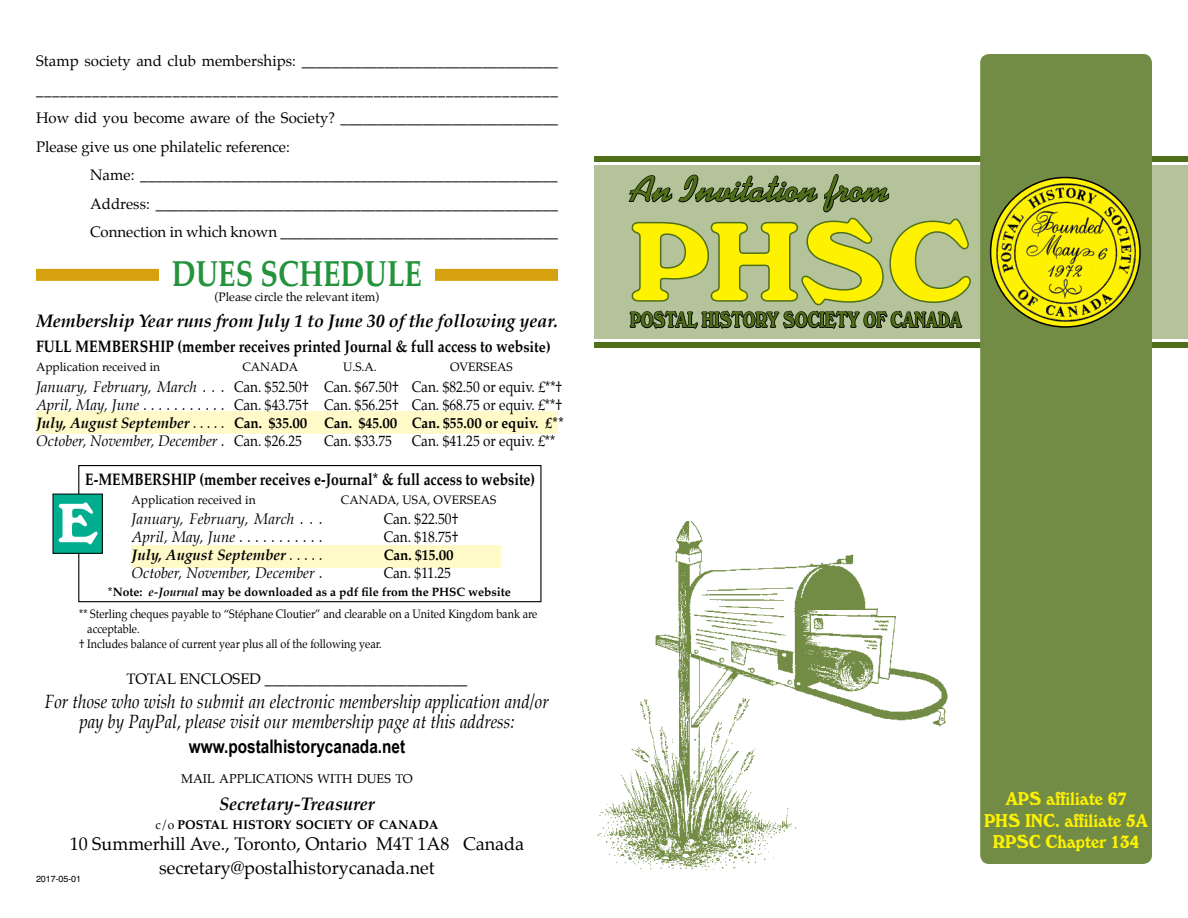
<style>
.page{position:relative;width:1188px;height:918px;background:#fff}
.page>*{position:absolute;margin:0;border:0;box-sizing:border-box;transform-origin:0 0}
.t1{font:108px "Windsor BT";color:#fff200}
.t2{font:54px "Windsor BT";color:#fff}
.t3{font:700 36px "Kaufmann BT";color:#4f6f19}
.t4{font:700 36px "Palatino";color:#24933c;scale:.8 1}
.t5{font:21px "Windsor BT";color:#4f6f19;scale:.7 1}
.t6{font:italic 18.75px/19.5px "Palatino";color:#000;text-align:center;scale:.9 1}
.t7{font:700 18.75px "Arial Narrow";color:#000}
.t8{font:18px "Palatino";color:#000}
.t9{font:italic 700 18px "Palatino";color:#000}
.t10{font:18px "Windsor BT";color:#fff200;scale:.85 1}
.t11{font:700 16.5px "Palatino";color:#000;scale:.85 1}
.t12{font:700 16.5px "Palatino";color:#000;scale:.84 1}
.t13{font:15px "Palatino";color:#000}
.t14{font:15px "Palatino";color:#000;scale:.9 1}
.t15{font:italic 15px "Palatino";color:#000}
.t16{font:700 15px "Palatino";color:#000;scale:.9 1}
.t17{font:italic 700 15px "Palatino";color:#000}
.t18{font:700 12.6px "Palatino";color:#000}
.t19{font:12.6px "Palatino";color:#000}
.t20{font:12px "Palatino";color:#000;scale:.9 1}
.t21{font:12px "Palatino";color:#000}
.t22{font:700 12px "Palatino";color:#000}
.t23{font:9px "Swiss 721 BT";color:#000}
.s1{font-size:14.85px}
.s2{font-weight:400}
.s3{font-style:italic}
.s4{font-weight:400;font-size:12px}
</style>
<div class="page">
<div style="left:78px;top:465px;width:464px;height:137px;border:1px solid #000"></div>
<div style="left:594px;top:156px;width:594px;height:6px;background:#4f6f19"></div>
<div style="left:594px;top:342px;width:594px;height:6px;background:#4f6f19"></div>
<div style="left:594px;top:165px;width:594px;height:174px;background:#b5c39b"></div>
<div style="left:980px;top:54px;width:172px;height:810px;background:#738c45;border-radius:9px"></div>
<svg style="left:628px;top:174px;width:343px;height:155px"></svg>
<div style="left:36px;top:411px;width:522px;height:23px;background:#fffac8"></div>
<div style="left:36px;top:269px;width:123px;height:12px;background:#d5a10f"></div>
<div style="left:435px;top:269px;width:123px;height:12px;background:#d5a10f"></div>
<div style="left:53px;top:494px;width:49px;height:59px;background:#00ad8e"></div>
<div style="left:53px;top:494px;width:50px;height:60px;border:1px solid #000"></div>
<div style="left:132px;top:545px;width:369px;height:22px;background:#fffac8"></div>
<img style="left:992px;top:179px;width:148px;height:146px">
<img style="left:597px;top:522px;width:390px;height:349px">
<p class="t13" style="left:36px;top:49px;width:524px">Stamp society and club memberships: __________________________________</p>
<p class="t13" style="left:36px;top:77px;width:524px">_________________________________________________________________</p>
<p class="t13" style="left:36px;top:106px;width:524px">How did you become aware of the Society? _____________________________</p>
<p class="t13" style="left:36px;top:134px;width:255px">Please give us one philatelic reference:</p>
<p class="t13" style="left:90px;top:163px;width:469px">Name: _______________________________________________________</p>
<p class="t13" style="left:90px;top:191px;width:469px">Address: _____________________________________________________</p>
<p class="t13" style="left:90px;top:220px;width:470px">Connection in which known _____________________________________</p>
<p class="t4" style="left:172px;top:243px;width:314px">DUES SCHEDULE</p>
<p class="t21" style="left:215px;top:287px;width:166px">(Please circle the relevant item)</p>
<p class="t9" style="left:36px;top:306px;width:523px">Membership Year runs from July 1 to June 30 of the following year.</p>
<p class="t11" style="left:36px;top:333px;width:607px">FULL MEMBERSHIP (member receives printed Journal &amp; full access to web<span class="s1">site)</span></p>
<p class="t21" style="left:36px;top:357px;width:126px">Application received in</p>
<p class="t21" style="left:242px;top:357px;width:57px">CANADA</p>
<p class="t21" style="left:343px;top:357px;width:35px">U.S.A.</p>
<p class="t21" style="left:450px;top:357px;width:64px">OVERSEAS</p>
<p class="t15" style="left:36px;top:375px;width:191px">January, February, March . . .</p>
<p class="t15" style="left:36px;top:393px;width:190px">April, May, June . . . . . . . . . . .</p>
<p class="t17" style="left:36px;top:411px;width:190px">July, August September <span class="s2">. . . . .</span></p>
<p class="t15" style="left:36px;top:429px;width:190px">October, November, December .</p>
<p class="t14" style="left:234px;top:374px;width:85px">Can. $52.50†</p>
<p class="t14" style="left:234px;top:392px;width:85px">Can. $43.75†</p>
<p class="t16" style="left:234px;top:410px;width:83px">Can. $35.00</p>
<p class="t14" style="left:234px;top:428px;width:77px">Can. $26.25</p>
<p class="t14" style="left:324px;top:374px;width:85px">Can. $67.50†</p>
<p class="t14" style="left:324px;top:392px;width:85px">Can. $56.25†</p>
<p class="t16" style="left:324px;top:410px;width:83px">Can. $45.00</p>
<p class="t14" style="left:324px;top:428px;width:77px">Can. $33.75</p>
<p class="t14" style="left:412px;top:374px;width:169px">Can. $82.50 or equiv. £**†</p>
<p class="t14" style="left:412px;top:392px;width:169px">Can. $68.75 or equiv. £**†</p>
<p class="t16" style="left:412px;top:410px;width:171px">Can. $55.00 or equiv. £**</p>
<p class="t14" style="left:412px;top:428px;width:161px">Can. $41.25 or equiv. £**</p>
<p class="t12" style="left:85px;top:465px;width:537px">E-MEMBERSHIP (member receives e-Journal* &amp; full access to website)</p>
<p class="t21" style="left:132px;top:490px;width:126px">Application received in</p>
<p class="t21" style="left:341px;top:490px;width:157px">CANADA, USA, OVERSEAS</p>
<p class="t2" style="left:57px;top:492px;width:43px">E</p>
<p class="t14" style="left:384px;top:507px;width:85px">Can. $22.50†</p>
<p class="t15" style="left:132px;top:507px;width:193px">January, February, March . . .</p>
<p class="t15" style="left:132px;top:525px;width:193px">April, May, June . . . . . . . . . . .</p>
<p class="t17" style="left:132px;top:543px;width:193px">July, August September <span class="s2">. . . . .</span></p>
<p class="t15" style="left:132px;top:561px;width:193px">October, November, December .</p>
<p class="t14" style="left:384px;top:525px;width:85px">Can. $18.75†</p>
<p class="t16" style="left:384px;top:542px;width:79px">Can. $15.00</p>
<p class="t14" style="left:384px;top:561px;width:76px">Can. $11.25</p>
<p class="t22" style="left:107px;top:581px;width:405px">*Note: <span class="s3">e-Journal</span> may be downloaded as a pdf file from the PHSC website</p>
<p class="t20" style="left:79px;top:604px;width:511px">** Sterling cheques payable to “Stéphane Cloutier” and clearable on a United Kingdom bank are</p>
<p class="t20" style="left:87px;top:619px;width:60px">acceptable.</p>
<p class="t20" style="left:79px;top:634px;width:338px">† Includes balance of current year plus all of the following year.</p>
<p class="t13" style="left:127px;top:667px;width:342px">TOTAL ENCLOSED ___________________________</p>
<p class="t6" style="left:45px;top:692px;width:562px">For those who wish to submit an electronic membership application and/or pay by PayPal, please visit our membership page at this address:</p>
<p class="t7" style="left:189px;top:733px;width:218px">www.postalhistorycanada.net</p>
<p class="t19" style="left:181px;top:769px;width:233px">MAIL APPLICATIONS WITH DUES TO</p>
<p class="t9" style="left:219px;top:790px;width:157px">Secretary-Treasurer</p>
<p class="t18" style="left:155px;top:814px;width:285px"><span class="s4">c/o</span> POSTAL HISTORY SOCIETY OF CANADA</p>
<p class="t8" style="left:70px;top:829px;width:456px">10 Summerhill Ave., Toronto, Ontario M4T 1A8 Canada</p>
<p class="t8" style="left:159px;top:853px;width:277px">secretary@postalhistorycanada.net</p>
<p class="t23" style="left:36px;top:873px;width:47px">2017-05-01</p>
<p class="t3" style="left:630px;top:168px;width:261px">An Invitation from</p>
<p class="t1" style="left:630px;top:199px;width:343px">PHSC</p>
<p class="t5" style="left:630px;top:307px;width:475px">POSTAL HISTORY SOCIETY OF CANADA</p>
<p class="t10" style="left:1005px;top:788px;width:144px">APS affiliate 67</p>
<p class="t10" style="left:984px;top:810px;width:195px">PHS INC. affiliate 5A</p>
<p class="t10" style="left:993px;top:831px;width:174px">RPSC Chapter 134</p>
</div>
